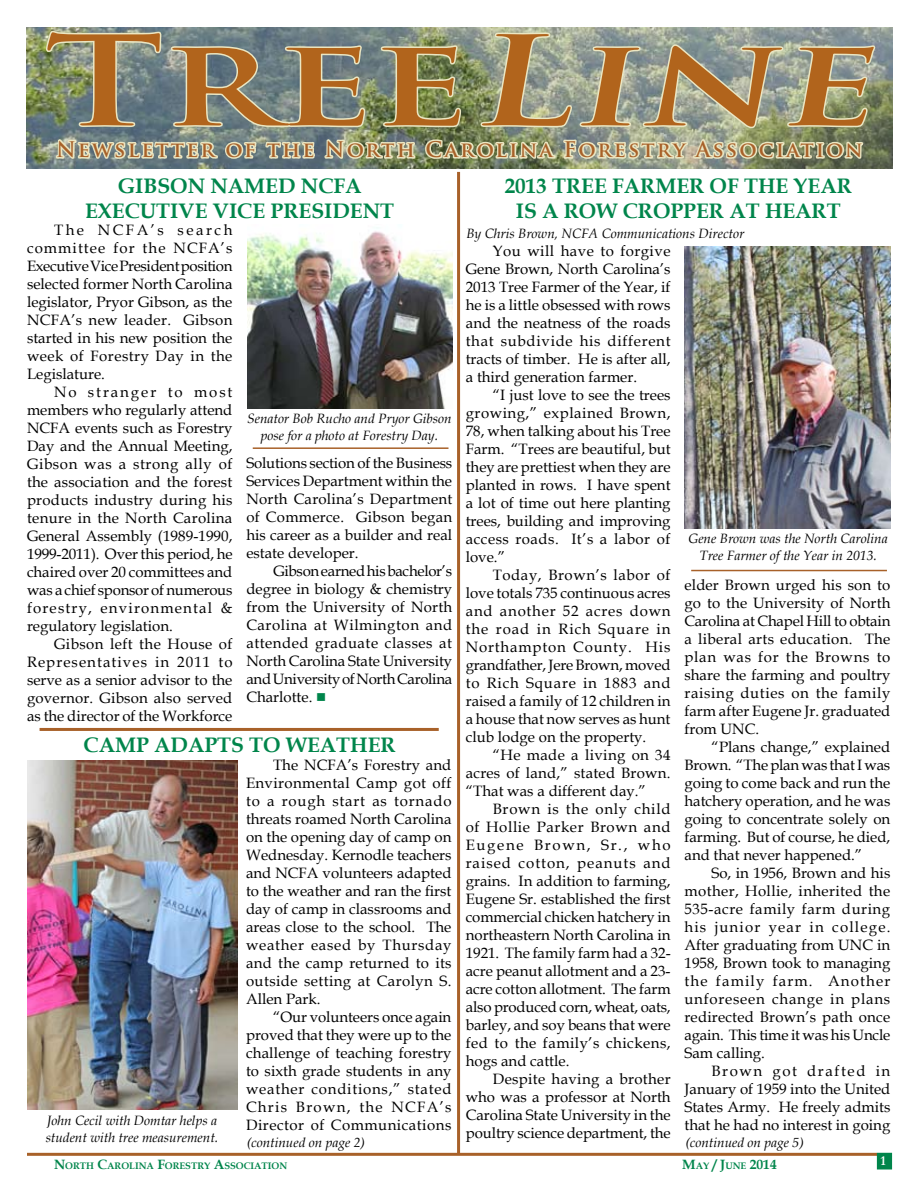
<style>
.page{position:relative;width:918px;height:1188px;background:#fff}
.page>*{position:absolute;margin:0;border:0;box-sizing:border-box;transform-origin:0 0}
.t1{font:700 120.9px "Trajan Pro";color:#b1641c;scale:1.37 1}
.t2{font:700 21px/25.2px "Book Antiqua";color:#00854b}
.t3{font:700 21px "Trajan Pro";letter-spacing:.1em;color:#a86129}
.t4{font:15px/18px "Book Antiqua";color:#000;text-align:justify}
.t5{font:italic 13.5px/16.5px "Book Antiqua";color:#000;text-align:center}
.t6{font:700 13.5px "Book Antiqua";color:#00854b}
.t7{font:700 9.45px "Book Antiqua";color:#00854b}
.s1{font-style:italic}
.s2{color:#00854b}
.s3{font-size:13.5px}
.s4{font-size:9.45px}
</style>
<div class="page">
<hr style="left:27px;top:1153px;width:850px;height:3px;background:#a86129">
<div style="left:878px;top:1154px;width:13px;height:15px;background:#00854b"></div>
<div style="left:877px;top:1153px;width:15px;height:17px;border:2px solid #00854b"></div>
<img style="left:27px;top:27px;width:865px;height:142px">
<svg style="left:44px;top:27px;width:833px;height:337px"></svg>
<hr style="left:457px;top:172px;width:3px;height:983px;background:#a86129">
<hr style="left:40px;top:728px;width:399px;height:3px;background:#a86129">
<img style="left:247px;top:225px;width:205px;height:183px">
<img style="left:685px;top:247px;width:205px;height:282px">
<hr style="left:691px;top:570px;width:196px;height:1px;background:#a86129">
<hr style="left:253px;top:447px;width:195px;height:2px;background:#a86129">
<img style="left:28px;top:760px;width:209px;height:349px">
<h1 class="t1" style="left:45px;top:6px;width:625px">Tree<span class="s1">Line</span></h1>
<h2 class="t3" style="left:56px;top:136px;width:808px">Newsletter of the North Carolina Forestry Association</h2>
<h2 class="t2" style="left:516px;top:173px;width:337px;text-indent:-11px">2013 TREE FARMER OF THE YEAR<br>IS A ROW CROPPER AT HEAR</h2>
<h2 class="t2" style="left:85px;top:173px;width:304px;text-align:center">GIBSON NAMED NCFA<br>EXECUTIVE VICE PRESIDENT</h2>
<h2 class="t2" style="left:827px;top:198px;width:16px">T</h2>
<p class="t4" style="left:27px;top:220px;width:207px;text-indent:27px">The NCFA’s search committee for the NCFA’s Executive Vice President position selected former North Carolina legislator, Pryor Gibson, as the NCFA’s new leader. Gibson started in his new position the week of Forestry Day in the Legislature.</p>
<p class="t4" style="left:27px;top:382px;width:207px;text-indent:27px">No stranger to most members who regularly attend NCFA events such as Forestry Day and the Annual Meeting, Gibson was a strong ally of the association and the forest products industry during his tenure in the North Carolina General Assembly (1989-1990, 1999-2011). Over this period, he chaired over 20 committees and was a chief sponsor of numerous forestry, environmental &amp; regulatory legislation.</p>
<p class="t4" style="left:27px;top:634px;width:207px;text-indent:27px">Gibson left the House of Representatives in 2011 to serve as a senior advisor to the governor. Gibson also served as the director of the Workforce</p>
<p class="t5" style="left:247px;top:410px;width:206px">Senator Bob Rucho and Pryor Gibson pose for a photo at Forestry Day.</p>
<p class="t4" style="left:246px;top:454px;width:207px">Solutions section of the Business Services Department within the North Carolina’s Department of Commerce. Gibson began his career as a builder and real estate developer.</p>
<p class="t4" style="left:246px;top:562px;width:207px;text-indent:27px">Gibson earned his bachelor’s degree in biology &amp; chemistry from the University of North Carolina at Wilmington and attended graduate classes at North Carolina State University and University of North Carolina Charlotte. <span class="s2">■</span></p>
<h2 class="t2" style="left:84px;top:733px;width:314px">CAMP ADAPTS TO WEATHER</h2>
<p class="t5" style="left:46px;top:1112px;width:174px;text-align:left">John Cecil with Domtar helps a student with tree measurement.</p>
<p class="t4" style="left:246px;top:756px;width:207px;text-indent:27px">The NCFA’s Forestry and Environmental Camp got off to a rough start as tornado threats roamed North Carolina on the opening day of camp on Wednesday. Kernodle teachers and NCFA volunteers adapted to the weather and ran the first day of camp in classrooms and areas close to the school. The weather eased by Thursday and the camp returned to its outside setting at Carolyn S.<br>Allen Park.</p>
<p class="t4" style="left:246px;top:1008px;width:207px;text-indent:27px">“Our volunteers once again proved that they were up to the challenge of teaching forestry to sixth grade students in any weather conditions,” stated Chris Brown, the NCFA’s Director of Communications</p>
<p class="t5" style="left:247px;top:1134px;width:120px">(continued on page 2)</p>
<p class="t5" style="left:466px;top:225px;width:280px">By Chris Brown, NCFA Communications Director</p>
<p class="t4" style="left:466px;top:241px;width:206px;text-indent:27px">You will have to forgive Gene Brown, North Carolina’s 2013 Tree Farmer of the Year, if he is a little obsessed with rows and the neatness of the roads that subdivide his different tracts of timber. He is after all, a third generation farmer.</p>
<p class="t4" style="left:466px;top:385px;width:206px;text-indent:27px">“I just love to see the trees growing,” explained Brown, 78, when talking about his Tree Farm. “Trees are beautiful, but they are prettiest when they are planted in rows. I have spent a lot of time out here planting trees, building and improving access roads. It’s a labor of love.”</p>
<p class="t4" style="left:466px;top:565px;width:206px;text-indent:27px">Today, Brown’s labor of love totals 735 continuous acres and another 52 acres down the road in Rich Square in Northampton County. His grandfather, Jere Brown, moved to Rich Square in 1883 and raised a family of 12 children in a house that now serves as hunt club lodge on the property.</p>
<p class="t4" style="left:466px;top:745px;width:206px;text-indent:27px">“He made a living on 34 acres of land,” stated Brown. “That was a different day.”</p>
<p class="t4" style="left:466px;top:799px;width:206px;text-indent:27px">Brown is the only child of Hollie Parker Brown and Eugene Brown, Sr., who raised cotton, peanuts and grains. In addition to farming, Eugene Sr. established the first commercial chicken hatchery in northeastern North Carolina in 1921. The family farm had a 32- acre peanut allotment and a 23- acre cotton allotment. The farm also produced corn, wheat, oats, barley, and soy beans that were fed to the family’s chickens, hogs and cattle.</p>
<p class="t4" style="left:466px;top:1069px;width:206px;text-indent:27px">Despite having a brother who was a professor at North Carolina State University in the poultry science department, the</p>
<p class="t5" style="left:689px;top:530px;width:201px">Gene Brown was the North Carolina<br>Tree Farmer of the Year in 2013.</p>
<p class="t4" style="left:685px;top:576px;width:207px">elder Brown urged his son to go to the University of North Carolina at Chapel Hill to obtain a liberal arts education. The plan was for the Browns to share the farming and poultry raising duties on the family farm after Eugene Jr. graduated from UNC.</p>
<p class="t4" style="left:685px;top:738px;width:207px;text-indent:27px">“Plans change,” explained Brown. “The plan was that I was going to come back and run the hatchery operation, and he was going to concentrate solely on farming. But of course, he died, and that never happened.”</p>
<p class="t4" style="left:685px;top:864px;width:207px;text-indent:27px">So, in 1956, Brown and his mother, Hollie, inherited the 535-acre family farm during his junior year in college.<br>After graduating from UNC in 1958, Brown took to managing the family farm. Another unforeseen change in plans redirected Brown’s path once again. This time it was his Uncle Sam calling.</p>
<p class="t4" style="left:685px;top:1062px;width:207px;text-indent:27px">Brown got drafted in January of 1959 into the United States Army. He freely admits that he had no interest in going</p>
<p class="t5" style="left:686px;top:1134px;width:120px">(continued on page 5)</p>
<p class="t7" style="left:54px;top:1159px;width:234px"><span class="s3">N</span>ORTH <span class="s3">C</span>AROLINA <span class="s3">F</span>ORESTRY <span class="s3">A</span>SSOCIATION</p>
<p class="t6" style="left:682px;top:1155px;width:96px">M<span class="s4">AY</span> / J<span class="s4">UNE</span> 2014</p>
</div>
